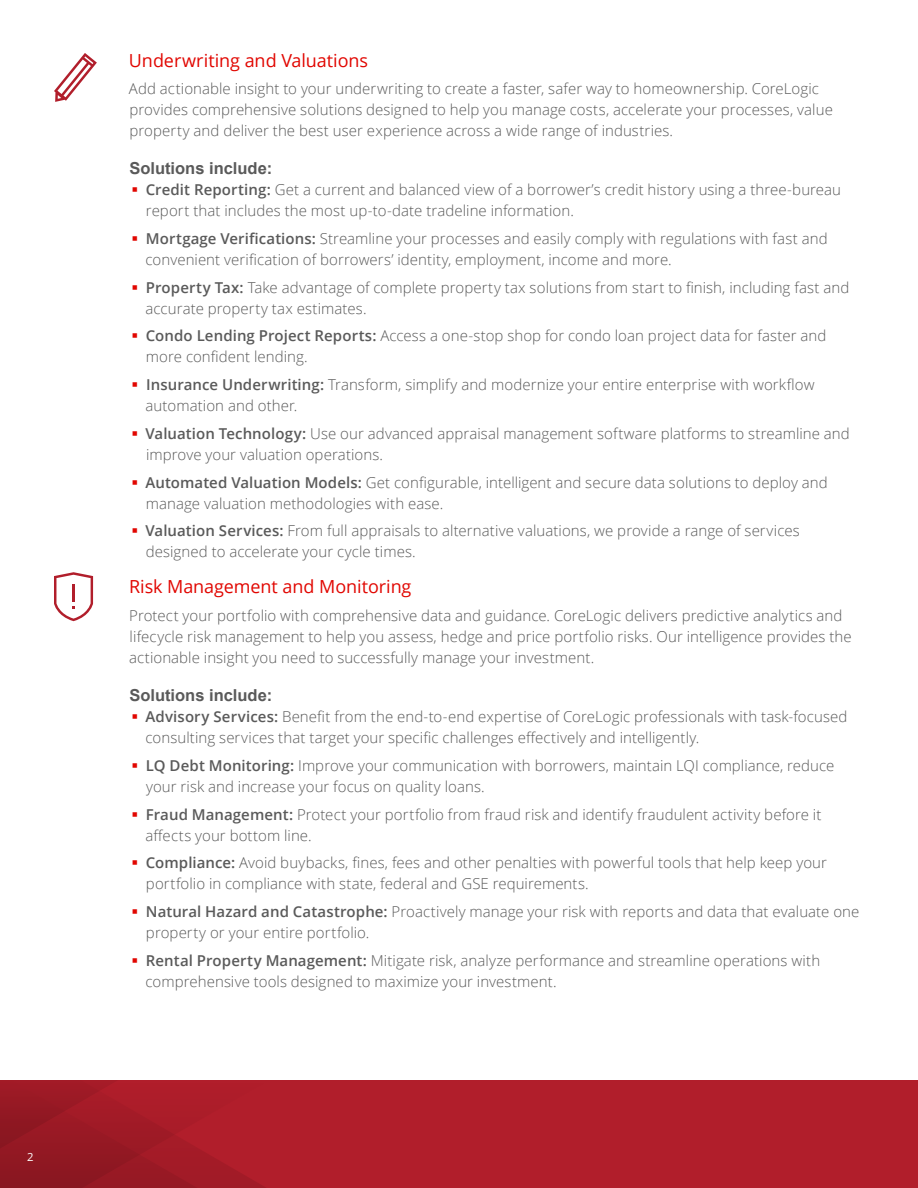
<style>
.page{position:relative;width:918px;height:1188px;background:#fff}
.page>*{position:absolute;margin:0;border:0;box-sizing:border-box;transform-origin:0 0}
.t1{font:18px "Open Sans";letter-spacing:-.005em;color:#e10600}
.t2{font:700 16.5px "Arial";color:#5a5a5a}
.t3{font:300 15px/21px "Open Sans";letter-spacing:.005em;color:#5a5a5a}
.t4{font:11.25px "Open Sans";color:#fff}
.s1{font-weight:600}
</style>
<div class="page">
<div style="left:0;top:1080px;width:918px;height:108px;background:#b11e2b"></div>
<svg style="left:0;top:1080px;width:266px;height:108px"></svg>
<svg style="left:54px;top:53px;width:43px;height:49px"></svg>
<svg style="left:54px;top:572px;width:39px;height:49px"></svg>
<p class="t4" style="left:27px;top:1149px;width:8px">2</p>
<p class="t1" style="left:129px;top:48px;width:240px">Underwriting and Valuations</p>
<p class="t3" style="left:129px;top:78px;width:706px">Add actionable insight to your underwriting to create a faster, safer way to homeownership. CoreLogic provides comprehensive solutions designed to help you manage costs, accelerate your processes, value property and deliver the best user experience across a wide range of industries.</p>
<p class="t2" style="left:129px;top:157px;width:145px">Solutions include:</p>
<p class="t3" style="left:146px;top:179px;width:697px"><span class="s1">Credit Reporting:</span> Get a current and balanced view of a borrower’s credit history using a three-bureau report that includes the most up-to-date tradeline information.</p>
<p class="t3" style="left:146px;top:228px;width:684px"><span class="s1">Mortgage Verifications:</span> Streamline your processes and easily comply with regulations with fast and convenient verification of borrowers’ identity, employment, income and more.</p>
<p class="t3" style="left:146px;top:276px;width:705px"><span class="s1">Property Tax:</span> Take advantage of complete property tax solutions from start to finish, including fast and accurate property tax estimates.</p>
<p class="t3" style="left:146px;top:325px;width:682px"><span class="s1">Condo Lending Project Reports:</span> Access a one-stop shop for condo loan project data for faster and more confident lending.</p>
<p class="t3" style="left:146px;top:374px;width:671px"><span class="s1">Insurance Underwriting:</span> Transform, simplify and modernize your entire enterprise with workflow automation and other.</p>
<p class="t3" style="left:146px;top:423px;width:706px"><span class="s1">Valuation Technology:</span> Use our advanced appraisal management software platforms to streamline and improve your valuation operations.</p>
<p class="t3" style="left:145px;top:471px;width:684px"><span class="s1">Automated Valuation Models:</span> Get configurable, intelligent and secure data solutions to deploy and manage valuation methodologies with ease.</p>
<p class="t3" style="left:146px;top:520px;width:656px"><span class="s1">Valuation Services:</span> From full appraisals to alternative valuations, we provide a range of services designed to accelerate your cycle times.</p>
<p class="t1" style="left:129px;top:575px;width:284px">Risk Management and Monitoring</p>
<p class="t3" style="left:129px;top:605px;width:724px">Protect your portfolio with comprehensive data and guidance. CoreLogic delivers predictive analytics and lifecycle risk management to help you assess, hedge and price portfolio risks. Our intelligence provides the actionable insight you need to successfully manage your investment.</p>
<p class="t2" style="left:129px;top:684px;width:145px">Solutions include:</p>
<p class="t3" style="left:145px;top:706px;width:704px"><span class="s1">Advisory Services:</span> Benefit from the end-to-end expertise of CoreLogic professionals with task-focused consulting services that target your specific challenges effectively and intelligently.</p>
<p class="t3" style="left:146px;top:754px;width:690px"><span class="s1">LQ Debt Monitoring:</span> Improve your communication with borrowers, maintain LQI compliance, reduce your risk and increase your focus on quality loans.</p>
<p class="t3" style="left:146px;top:803px;width:678px"><span class="s1">Fraud Management:</span> Protect your portfolio from fraud risk and identify fraudulent activity before it affects your bottom line.</p>
<p class="t3" style="left:146px;top:852px;width:683px"><span class="s1">Compliance:</span> Avoid buybacks, fines, fees and other penalties with powerful tools that help keep your portfolio in compliance with state, federal and GSE requirements.</p>
<p class="t3" style="left:146px;top:901px;width:715px"><span class="s1">Natural Hazard and Catastrophe:</span> Proactively manage your risk with reports and data that evaluate one property or your entire portfolio.</p>
<p class="t3" style="left:146px;top:949px;width:676px"><span class="s1">Rental Property Management:</span> Mitigate risk, analyze performance and streamline operations with comprehensive tools designed to maximize your investment.</p>
</div>
